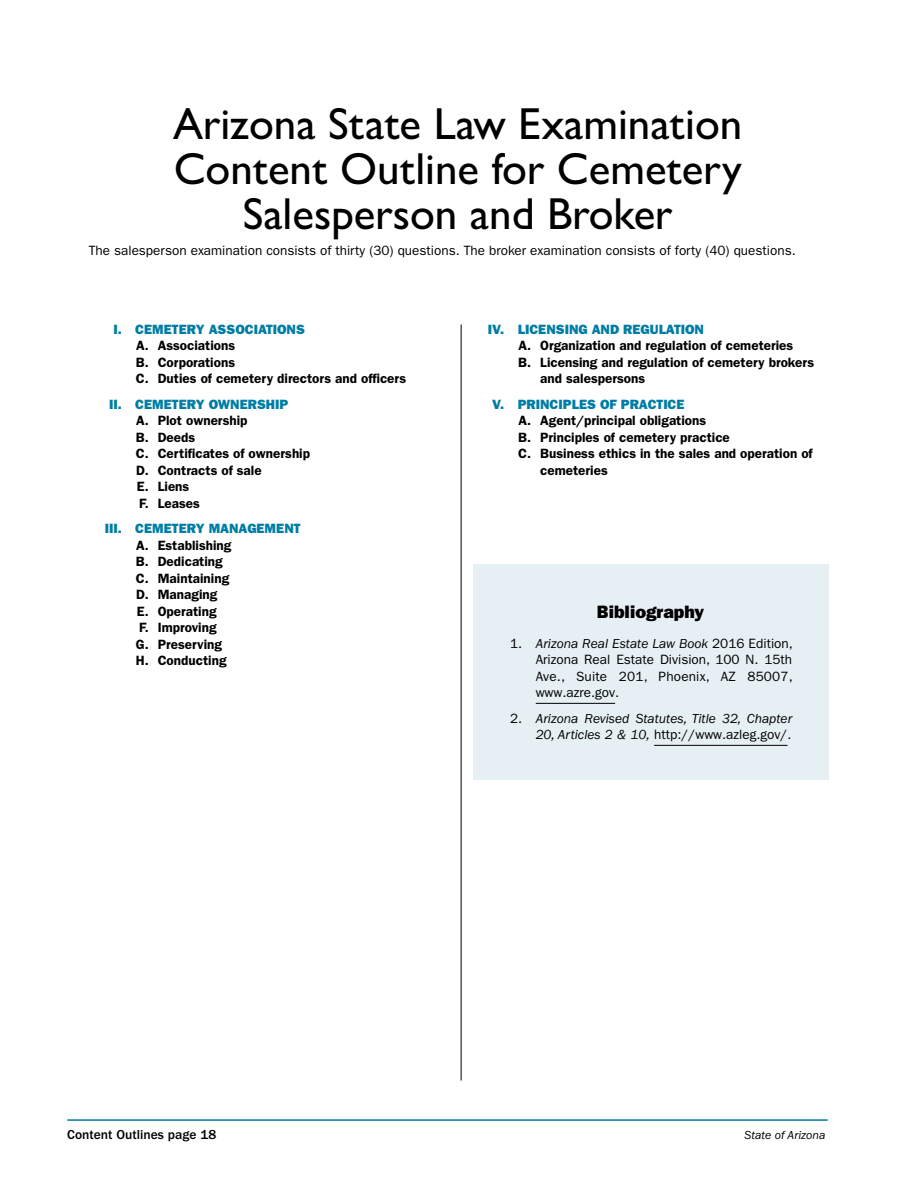
<style>
.page{position:relative;width:918px;height:1188px;background:#fff}
.page>*{position:absolute;margin:0;border:0;box-sizing:border-box;transform-origin:0 0}
.Outline_Head{font:500 45px/45px "Gill Sans MT Pro";color:#000;text-align:center}
.Bibliography{font:18px "ITC Franklin Gothic Std Hvy";color:#000}
.t1{font:600 13.5px/16.5px "ITC Franklin Gothic Std";color:#000}
.Content_Outlines_Par{font:13.5px/16.5px "ITC Franklin Gothic Std";color:#000;text-align:justify}
.t2{font:13.5px "ITC Franklin Gothic Std Hvy";color:#007da5}
.t3{font:italic 13.5px/16.5px "ITC Franklin Gothic Std";color:#000;text-align:right}
.table_footnote{font:500 13.5px "ITC Franklin Gothic Std";color:#000}
.table_footnote-2{font:italic 12px "ITC Franklin Gothic Std";color:#000}
.s1{font-style:italic}
.s2{font-style:normal}
</style>
<div class="page">
<hr style="left:461px;top:325px;width:1px;height:756px;background:#000">
<hr style="left:67px;top:1119px;width:761px;height:2px;background:#007da5">
<div style="left:473px;top:564px;width:355px;height:216px;background:#e6eff3"></div>
<hr style="left:536px;top:703px;width:79px;height:1px;background:#000">
<hr style="left:654px;top:745px;width:134px;height:1px;background:#000">
<p class="Outline_Head" style="left:173px;top:101px;width:571px">Arizona State Law Examination<br>Content Outline for Cemetery<br>Salesperson and Broker</p>
<p class="Content_Outlines_Par" style="left:89px;top:242px;width:709px">The salesperson examination consists of thirty (30) questions. The broker examination consists of forty (40) questions.</p>
<p class="t2" style="left:113px;top:321px;width:193px">I. CEMETERY ASSOCIATIONS</p>
<p class="t1" style="left:136px;top:337px;width:101px">A. Associations</p>
<p class="t1" style="left:136px;top:354px;width:101px">B. Corporations</p>
<p class="t1" style="left:136px;top:370px;width:272px">C. Duties of cemetery directors and officers</p>
<p class="t2" style="left:109px;top:396px;width:181px">II. CEMETERY OWNERSHIP</p>
<p class="t1" style="left:136px;top:412px;width:113px">A. Plot ownership</p>
<p class="t1" style="left:136px;top:429px;width:61px">B. Deeds</p>
<p class="t1" style="left:136px;top:445px;width:176px">C. Certificates of ownership</p>
<p class="t1" style="left:136px;top:462px;width:127px">D. Contracts of sale</p>
<p class="t1" style="left:137px;top:478px;width:54px">E. Liens</p>
<p class="t1" style="left:139px;top:495px;width:62px">F. Leases</p>
<p class="t2" style="left:105px;top:521px;width:197px">III. CEMETERY MANAGEMENT</p>
<p class="t1" style="left:136px;top:537px;width:97px">A. Establishing</p>
<p class="t1" style="left:136px;top:553px;width:89px">B. Dedicating</p>
<p class="t1" style="left:136px;top:570px;width:95px">C. Maintaining</p>
<p class="t1" style="left:136px;top:586px;width:83px">D. Managing</p>
<p class="t1" style="left:137px;top:603px;width:81px">E. Operating</p>
<p class="t1" style="left:139px;top:619px;width:79px">F. Improving</p>
<p class="t1" style="left:136px;top:636px;width:88px">G. Preserving</p>
<p class="t1" style="left:136px;top:652px;width:92px">H. Conducting</p>
<p class="t2" style="left:488px;top:321px;width:217px">IV. LICENSING AND REGULATION</p>
<p class="t1" style="left:519px;top:337px;width:276px">A. Organization and regulation of cemeteries</p>
<p class="t1" style="left:540px;top:354px;width:275px;text-indent:-22px">B. Licensing and regulation of cemetery brokers and salespersons</p>
<p class="t2" style="left:492px;top:396px;width:194px">V. PRINCIPLES OF PRACTICE</p>
<p class="t1" style="left:519px;top:412px;width:189px">A. Agent/principal obligations</p>
<p class="t1" style="left:518px;top:429px;width:213px">B. Principles of cemetery practice</p>
<p class="t1" style="left:540px;top:445px;width:274px;text-indent:-22px">C. Business ethics in the sales and operation of cemeteries</p>
<p class="Bibliography" style="left:597px;top:601px;width:109px">Bibliography</p>
<p class="Content_Outlines_Par" style="left:536px;top:635px;width:259px;text-indent:-26px">1. <span class="s1">Arizona Real Estate Law Book</span> 2016 Edition, Arizona Real Estate Division, 100 N. 15th Ave., Suite 201, Phoenix, AZ 85007, www.azre.gov.</p>
<p class="t3" style="left:510px;top:710px;width:284px"><span class="s2">2.</span> Arizona Revised Statutes, Title 32, Chapter<br>20, Articles 2 &amp; 10, <span class="s2">http://www.azleg.gov/.</span></p>
<p class="table_footnote" style="left:67px;top:1127px;width:150px">Content Outlines page 18</p>
<p class="table_footnote-2" style="left:745px;top:1128px;width:82px">State of Arizona</p>
</div>
